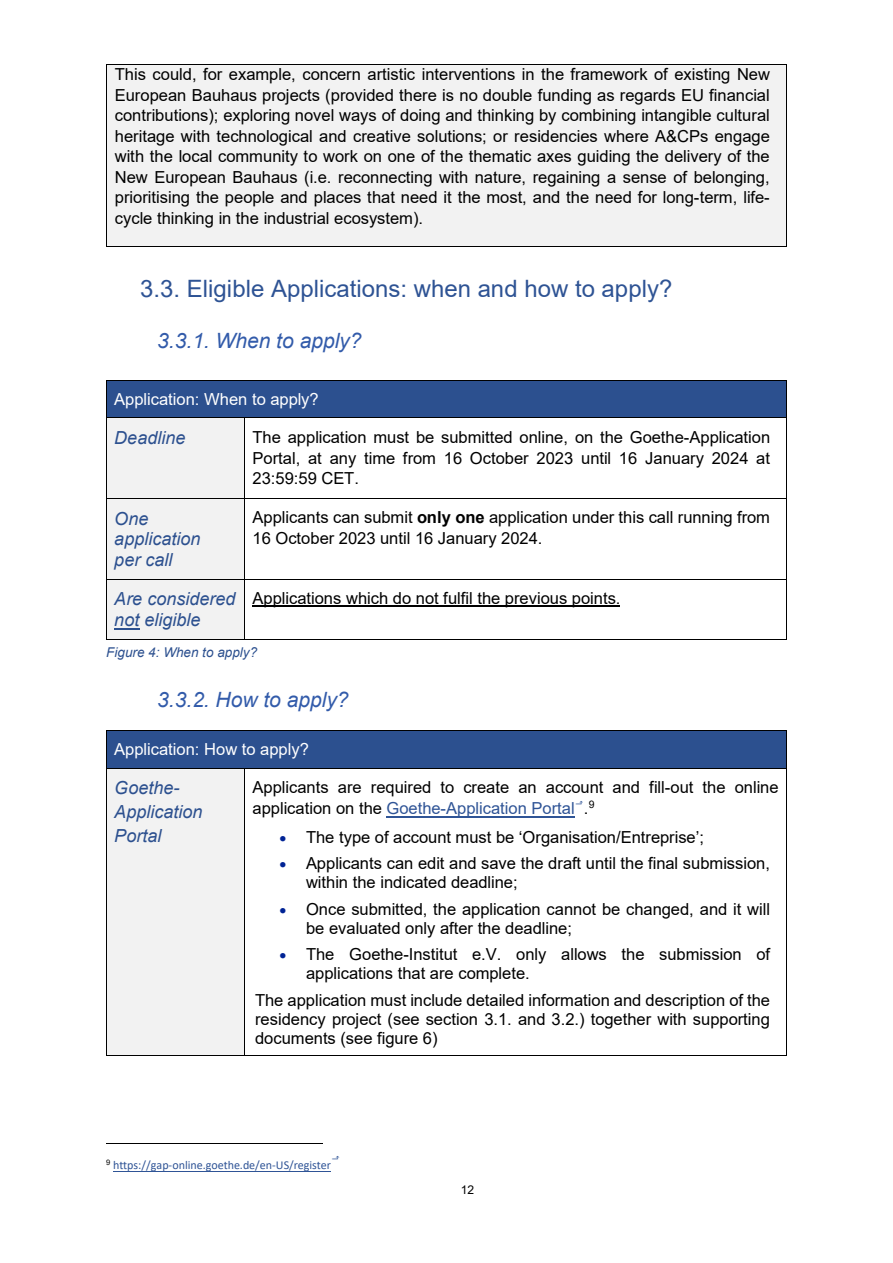
<style>
.page{position:relative;width:893px;height:1263px;background:#fff}
.page>*{position:absolute;margin:0;border:0;box-sizing:border-box;transform-origin:0 0}
.t1{font:24px "Arial";color:#2e5394}
.t2{font:italic 21px "Arial";color:#325baa}
.t3{font:italic 18px/20.7px "Arial";letter-spacing:.005em;color:#2c508f}
.t4{font:16.5px/20.4px "Arial";color:#000}
.t5{font:16.5px "Arial";color:#fff}
.t6{font:italic 13.5px "Arial";letter-spacing:.005em;color:#2c508f}
.t7{font:12px "Calibri";letter-spacing:-.005em;color:#2f5496}
.t8{font:12px "Arial";color:#000}
.s1{font-weight:700}
.s2{color:#2f5496}
.s3{color:#002395}
</style>
<div class="page">
<div style="left:107px;top:65px;width:679px;height:181px;background:#f2f2f2"></div>
<hr style="left:107px;top:64px;width:679px;height:1px;background:#000">
<hr style="left:106px;top:65px;width:1px;height:181px;background:#000">
<hr style="left:107px;top:246px;width:679px;height:1px;background:#000">
<hr style="left:786px;top:65px;width:1px;height:181px;background:#000">
<div style="left:107px;top:381px;width:679px;height:37px;background:#2c508f"></div>
<hr style="left:107px;top:380px;width:679px;height:1px;background:#000">
<hr style="left:106px;top:381px;width:1px;height:37px;background:#000">
<hr style="left:786px;top:381px;width:1px;height:37px;background:#000">
<div style="left:107px;top:418px;width:137px;height:80px;background:#f2f2f2"></div>
<hr style="left:107px;top:418px;width:137px;height:1px;background:#000">
<hr style="left:245px;top:418px;width:541px;height:1px;background:#000">
<hr style="left:106px;top:418px;width:1px;height:80px;background:#000">
<hr style="left:244px;top:418px;width:1px;height:80px;background:#000">
<hr style="left:786px;top:418px;width:1px;height:80px;background:#000">
<div style="left:107px;top:499px;width:137px;height:80px;background:#f2f2f2"></div>
<hr style="left:107px;top:498px;width:137px;height:1px;background:#000">
<hr style="left:245px;top:498px;width:541px;height:1px;background:#000">
<hr style="left:106px;top:498px;width:1px;height:81px;background:#000">
<hr style="left:244px;top:498px;width:1px;height:81px;background:#000">
<hr style="left:786px;top:498px;width:1px;height:81px;background:#000">
<div style="left:107px;top:579px;width:137px;height:60px;background:#f2f2f2"></div>
<svg style="left:114px;top:628px;width:25px;height:1px"></svg>
<hr style="left:253px;top:606px;width:367px;height:1px;background:#000">
<hr style="left:107px;top:579px;width:137px;height:1px;background:#000">
<hr style="left:245px;top:579px;width:541px;height:1px;background:#000">
<hr style="left:106px;top:579px;width:1px;height:60px;background:#000">
<hr style="left:107px;top:639px;width:137px;height:1px;background:#000">
<hr style="left:244px;top:579px;width:1px;height:60px;background:#000">
<hr style="left:245px;top:639px;width:541px;height:1px;background:#000">
<hr style="left:786px;top:579px;width:1px;height:60px;background:#000">
<div style="left:107px;top:731px;width:679px;height:37px;background:#2c508f"></div>
<hr style="left:107px;top:730px;width:679px;height:1px;background:#000">
<hr style="left:106px;top:731px;width:1px;height:37px;background:#000">
<hr style="left:786px;top:731px;width:1px;height:37px;background:#000">
<div style="left:107px;top:768px;width:137px;height:287px;background:#f2f2f2"></div>
<hr style="left:386px;top:816px;width:189px;height:1px;background:#2f5496">
<hr style="left:107px;top:768px;width:137px;height:1px;background:#000">
<hr style="left:245px;top:768px;width:541px;height:1px;background:#000">
<hr style="left:106px;top:768px;width:1px;height:287px;background:#000">
<hr style="left:107px;top:1055px;width:137px;height:1px;background:#000">
<hr style="left:244px;top:768px;width:1px;height:287px;background:#000">
<hr style="left:245px;top:1055px;width:541px;height:1px;background:#000">
<hr style="left:786px;top:768px;width:1px;height:287px;background:#000">
<hr style="left:106px;top:1143px;width:216px;height:1px;background:#000">
<hr style="left:113px;top:1171px;width:218px;height:1px;background:#2f5496">
<p class="t4" style="left:115px;top:64px;width:657px">This could, for example, concern artistic interventions in the framework of existing New</p>
<p class="t4" style="left:115px;top:85px;width:657px;text-align:justify">European Bauhaus projects (provided there is no double funding as regards EU financial contributions); exploring novel ways of doing and thinking by combining intangible cultural heritage with technological and creative solutions; or residencies where A&amp;CPs engage with the local community to work on one of the thematic axes guiding the delivery of the New European Bauhaus (i.e. reconnecting with nature, regaining a sense of belonging, prioritising the people and places that need it the most, and the need for long-term, life&shy;cycle thinking in the industrial ecosystem).</p>
<h2 class="t1" style="left:140px;top:272px;width:534px">3.3. Eligible Applications: when and how to apply?</h2>
<h3 class="t2" style="left:157px;top:327px;width:206px">3.3.1. When to apply?</h3>
<p class="t5" style="left:114px;top:388px;width:206px">Application: When to apply?</p>
<p class="t3" style="left:114px;top:428px;width:73px">Deadline</p>
<p class="t4" style="left:253px;top:427px;width:519px;text-align:justify">The application must be submitted online, on the Goethe-Application Portal, at any time from 16 October 2023 until 16 January 2024 at 23:59:59 CET.</p>
<p class="t3" style="left:114px;top:508px;width:88px">One application per call</p>
<p class="t4" style="left:253px;top:507px;width:519px">Applicants can submit <span class="s1">only one</span> application under this call running from<br>16 October 2023 until 16 January 2024.</p>
<p class="t3" style="left:114px;top:589px;width:123px">Are considered not eligible</p>
<p class="t4" style="left:253px;top:588px;width:369px">Applications which do not fulfil the previous points.</p>
<p class="t6" style="left:106px;top:643px;width:152px">Figure 4: When to apply?</p>
<h3 class="t2" style="left:157px;top:686px;width:193px">3.3.2. How to apply?</h3>
<p class="t5" style="left:114px;top:738px;width:196px">Application: How to apply?</p>
<p class="t3" style="left:114px;top:776px;width:90px;line-height:23.7px">Goethe-<br>Application<br>Portal</p>
<p class="t4" style="left:253px;top:776px;width:528px;line-height:21.3px">Applicants are required to create an account and fill-out the online application on the <span class="s2">Goethe-Application Portal</span><sup>⬏</sup>.<sup>9</sup></p>
<p class="t4" style="left:279px;top:827px;width:426px"><span class="s3">•</span> The type of account must be ‘Organisation/Entreprise’;</p>
<p class="t4" style="left:306px;top:854px;width:466px;line-height:19px;text-indent:-27px"><span class="s3">•</span> Applicants can edit and save the draft until the final submission, within the indicated deadline;</p>
<p class="t4" style="left:306px;top:899px;width:466px;line-height:18.9px;text-indent:-27px"><span class="s3">•</span> Once submitted, the application cannot be changed, and it will be evaluated only after the deadline;</p>
<p class="t4" style="left:306px;top:945px;width:466px;line-height:19px;text-indent:-27px"><span class="s3">•</span> The Goethe-Institut e.V. only allows the submission of applications that are complete.</p>
<p class="t4" style="left:255px;top:990px;width:517px;line-height:19px;text-align:justify">The application must include detailed information and description of the residency project (see section 3.1. and 3.2.) together with supporting documents (see figure 6)</p>
<p class="t7" style="left:106px;top:1157px;width:226px"><sup>9</sup> https://gap-online.goethe.de/en-US/register</p>
<p class="t8" style="left:461px;top:1181px;width:15px">12</p>
</div>
